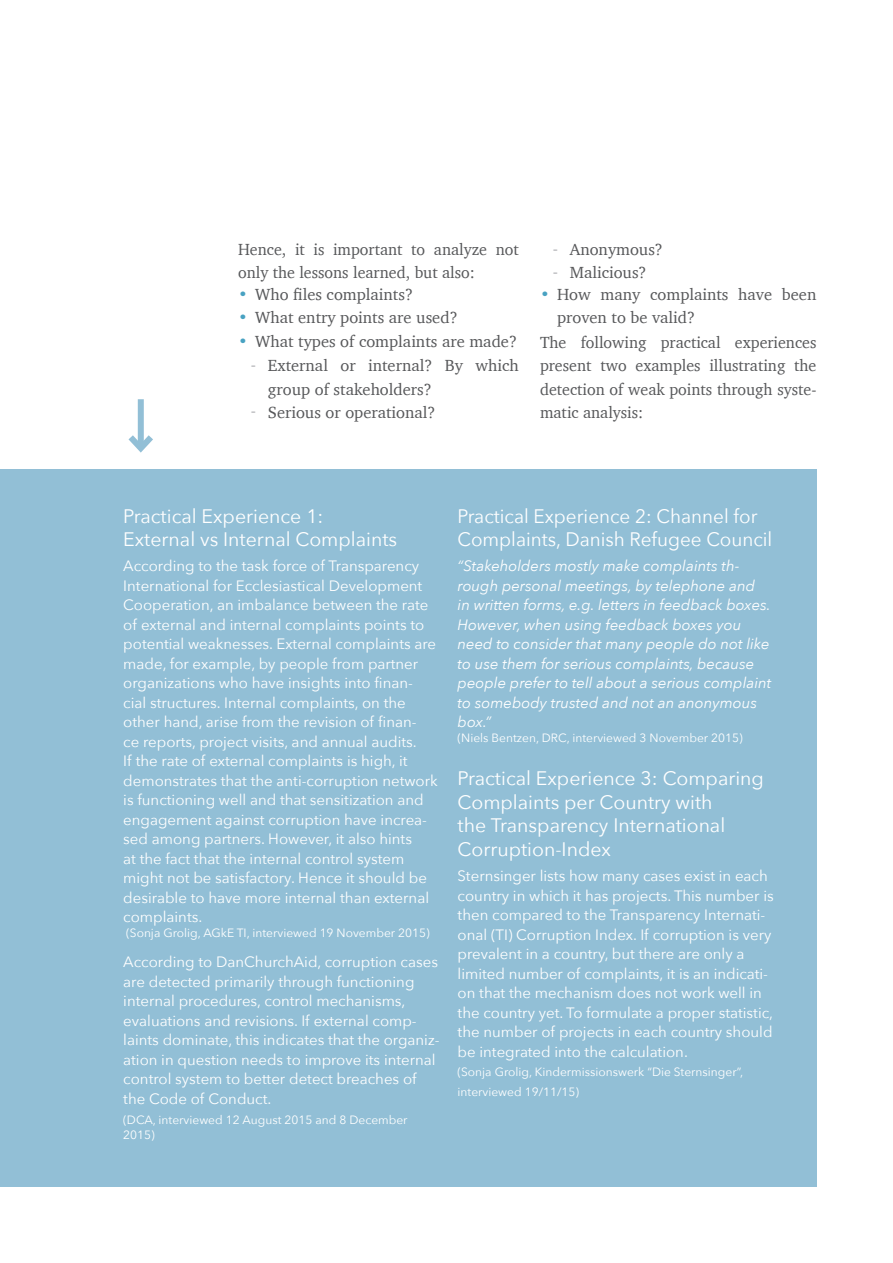
<style>
.page{position:relative;width:893px;height:1263px;background:#fff}
.page>*{position:absolute;margin:0;border:0;box-sizing:border-box;transform-origin:0 0}
.box_titel{font:19.5px/23.4px "Avenir Next";color:#fff}
.box_lauftext{font:19.5px/23.4px "Avenir Next";color:#fff}
._03_lauftext{font:16.5px/23.2px "Charter";color:#57585a}
.box_lauftext-2{font:15px/19.5px "Avenir Next";color:#fff}
.box_lauftext-3{font:italic 15px/19.5px "Avenir Next";color:#fff}
.legende_weiss_box{font:12px/15px "Avenir Next";color:#fff}
.box_lauftext-4{font:12px/19.5px "Avenir Next";color:#fff}
.s1{color:#48a2c2}
.s2{color:#a8a9ad}
</style>
<div class="page">
<div style="left:138px;top:399px;width:6px;height:49px;background:#92bfd6"></div>
<svg style="left:128px;top:429px;width:25px;height:24px"></svg>
<div style="left:0;top:469px;width:816px;height:717px;background:#92bfd6"></div>
<p class="_03_lauftext" style="left:238px;top:238px;width:282px">Hence, it is important to analyze not only the lessons learned, but also:</p>
<p class="_03_lauftext" style="left:238px;top:283px;width:176px"><span class="s1">•</span> Who files complaints?</p>
<p class="_03_lauftext" style="left:238px;top:306px;width:221px"><span class="s1">•</span> What entry points are used?</p>
<p class="_03_lauftext" style="left:238px;top:329px;width:280px"><span class="s1">•</span> What types of complaints are made?</p>
<p class="_03_lauftext" style="left:268px;top:354px;width:252px;text-indent:-17px"><span class="s2">-</span> External or internal? By which group of stakeholders?</p>
<p class="_03_lauftext" style="left:251px;top:400px;width:186px"><span class="s2">-</span> Serious or operational?</p>
<p class="_03_lauftext" style="left:553px;top:238px;width:112px"><span class="s2">-</span> Anonymous?</p>
<p class="_03_lauftext" style="left:553px;top:261px;width:95px"><span class="s2">-</span> Malicious?</p>
<p class="_03_lauftext" style="left:557px;top:283px;width:261px;text-indent:-17px"><span class="s1">•</span> How many complaints have been proven to be valid?</p>
<p class="_03_lauftext" style="left:540px;top:331px;width:278px;text-align:justify">The following practical experiences present two examples illustrating the detection of weak points through syste&shy;matic analysis:</p>
<p class="box_titel" style="left:123px;top:503px;width:275px">Practical Experience 1:<br>External vs Internal Complaints</p>
<p class="box_lauftext-2" style="left:123px;top:556px;width:316px">According to the task force of Transparency International for Ecclesiastical Development Cooperation, an imbalance between the rate of external and internal complaints points to potential weaknesses. External complaints are made, for example, by people from partner organizations who have insights into finan&shy;cial structures. Internal complaints, on the other hand, arise from the revision of finan-<br>ce reports, project visits, and annual audits.<br>If the rate of external complaints is high, it demonstrates that the anti-corruption network is functioning well and that sensitization and engagement against corruption have increa&shy;sed among partners. However, it also hints<br>at the fact that the internal control system might not be satisfactory. Hence it should be desirable to have more internal than external complaints.</p>
<p class="legende_weiss_box" style="left:126px;top:925px;width:305px">(Sonja Grolig, AGkE TI, interviewed 19 November 2015)</p>
<p class="box_lauftext-2" style="left:123px;top:952px;width:318px">According to DanChurchAid, corruption cases are detected primarily through functioning internal procedures, control mechanisms, evaluations and revisions. If external comp&shy;laints dominate, this indicates that the organiz&shy;ation in question needs to improve its internal control system to better detect breaches of the Code of Conduct.</p>
<p class="legende_weiss_box" style="left:123px;top:1111px;width:286px">(DCA, interviewed 12 August 2015 and 8 December<br>2015)</p>
<p class="box_lauftext" style="left:458px;top:503px;width:316px">Practical Experience 2: Channel for<br>Complaints, Danish Refugee Council</p>
<p class="box_lauftext-3" style="left:458px;top:556px;width:315px">“Stakeholders mostly make complaints th&shy;rough personal meetings, by telephone and<br>in written forms, e.g. letters in feedback boxes.<br>However, when using feedback boxes you need to consider that many people do not like to use them for serious complaints, because people prefer to tell about a serious complaint to somebody trusted and not an anonymous box.”</p>
<p class="legende_weiss_box" style="left:458px;top:730px;width:287px">(Niels Bentzen, DRC, interviewed 3 November 2015)</p>
<p class="box_titel" style="left:458px;top:766px;width:308px">Practical Experience 3: Comparing<br>Complaints per Country with<br>the Transparency International<br>Corruption-Index</p>
<p class="box_lauftext-2" style="left:458px;top:865px;width:318px">Sternsinger lists how many cases exist in each country in which it has projects. This number is then compared to the Transparency Internati&shy;onal (TI) Corruption Index. If corruption is very prevalent in a country, but there are only a limited number of complaints, it is an indicati&shy;on that the mechanism does not work well in the country yet. To formulate a proper statistic, the number of projects in each country should be integrated into the calculation.</p>
<p class="box_lauftext-4" style="left:458px;top:1062px;width:287px">(Sonja Grolig, Kindermissionswerk “Die Sternsinger”, interviewed 19/11/15)</p>
</div>
